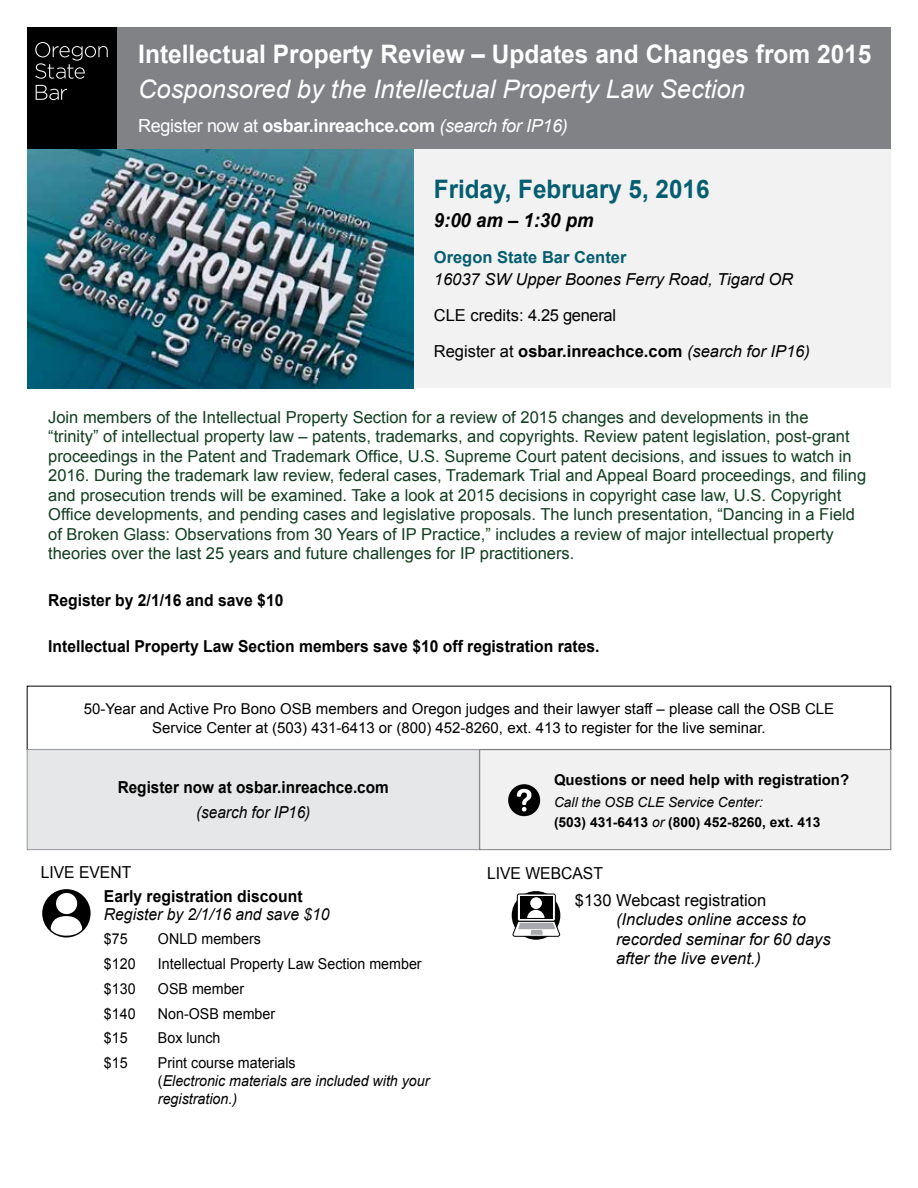
<style>
.page{position:relative;width:918px;height:1188px;background:#fff}
.page>*{position:absolute;margin:0;border:0;box-sizing:border-box;transform-origin:0 0}
.t1{font:700 25.5px/34.5px "Arial";color:#fff;scale:.96 1}
.replay_detail{font:700 25.5px "Arial";color:#055e70;scale:.95 1}
.replay_detail-2{font:italic 700 19.5px "Arial";color:#000;scale:.95 1}
.t2{font:700 18px "Arial";letter-spacing:-.02em;color:#fff}
.Upcoming_seminar_box{font:16.5px/19.5px "Arial";color:#113e1f}
.t3{font:italic 16.5px/19.5px "Arial";color:#000}
.Upcoming_seminar_box-2{font:700 16.5px "Arial";color:#000;scale:.95 1}
.t4{font:italic 16.5px/18px "Arial";color:#000;scale:.95 1}
.Upcoming_seminar_box-3{font:700 16.5px "Arial";color:#000}
.Upcoming_seminar_box-4{font:700 16.5px "Arial";color:#000;scale:.93 1}
.t5{font:16.5px "Arial";color:#000}
.t6{font:16.5px "Arial";color:#000;scale:.95 1}
.t7{font:italic 16.5px "Arial";color:#000;scale:.93 1}
.t8{font:15px/19.5px "Arial";color:#000;text-align:center}
.t9{font:15px "Arial";color:#000;scale:.95 1}
.t10{font:italic 15px/18px "Arial";color:#000;scale:.95 1}
.t11{font:700 14.85px "Arial";color:#000}
.t12{font:700 13.8px/19.5px "Arial";color:#000}
.s1{font-weight:400;font-style:italic}
.s2{font-weight:400}
.s3{font-weight:700;font-style:normal;color:#055e70}
.s4{font-weight:700;font-style:normal}
.s5{font-style:normal}
</style>
<div class="page">
<div style="left:414px;top:149px;width:476px;height:239px;background:#f2f2f2"></div>
<img style="left:27px;top:149px;width:387px;height:239px">
<div style="left:512px;top:891px;width:48px;height:49px;background:#000;border-radius:50%"></div>
<svg style="left:517px;top:894px;width:38px;height:27px"></svg>
<div style="left:517px;top:894px;width:39px;height:28px;border:1px solid #000;border-radius:2px"></div>
<div style="left:520px;top:896px;width:32px;height:23px;background:#000"></div>
<div style="left:530px;top:897px;width:12px;height:12px;background:#fff;border-radius:50%"></div>
<svg style="left:512px;top:910px;width:49px;height:27px"></svg>
<div style="left:27px;top:750px;width:452px;height:100px;background:#e6e7e8"></div>
<div style="left:27px;top:749px;width:453px;height:101px;border:1px solid #939598"></div>
<div style="left:480px;top:749px;width:411px;height:101px;background:#f1f1f2;border:1px solid #808080"></div>
<div style="left:508px;top:784px;width:32px;height:32px;background:#000;border-radius:50%"></div>
<svg style="left:517px;top:789px;width:15px;height:23px"></svg>
<div style="left:42px;top:889px;width:49px;height:49px;background:#000;border-radius:50%"></div>
<div style="left:56px;top:893px;width:21px;height:21px;background:#fff;border-radius:50%"></div>
<svg style="left:49px;top:916px;width:33px;height:20px"></svg>
<div style="left:104px;top:27px;width:787px;height:122px;background:#808285"></div>
<div style="left:27px;top:27px;width:89px;height:122px;background:#000"></div>
<svg style="left:35px;top:42px;width:73px;height:37px"></svg>
<svg style="left:36px;top:85px;width:31px;height:15px"></svg>
<p class="t1" style="left:138px;top:38px;width:765px">Intellectual Property Review – Updates and Changes from 2015<br><span class="s1">Cosponsored by the Intellectual Property Law Section</span></p>
<p class="t2" style="left:138px;top:114px;width:431px"><span class="s2">Register now at</span> osbar.inreachce.com <span class="s1">(search for IP16)</span></p>
<p class="replay_detail" style="left:434px;top:172px;width:292px">Friday, February 5, 2016</p>
<p class="replay_detail-2" style="left:434px;top:207px;width:169px">9:00 am – 1:30 pm</p>
<p class="t3" style="left:434px;top:246px;width:361px;line-height:22.5px"><span class="s3">Oregon State Bar Center<br></span>16037 SW Upper Boones Ferry Road, Tigard OR</p>
<p class="t5" style="left:434px;top:305px;width:184px">CLE credits: 4.25 general</p>
<p class="Upcoming_seminar_box-3" style="left:434px;top:340px;width:377px"><span class="s2">Register at</span> osbar.inreachce.com <span class="s1">(search for IP16)</span></p>
<p class="Upcoming_seminar_box" style="left:48px;top:407px;width:820px">Join members of the Intellectual Property Section for a review of 2015 changes and developments in the<br>“trinity” of intellectual property law – patents, trademarks, and copyrights. Review patent legislation, post-grant proceedings in the Patent and Trademark Office, U.S. Supreme Court patent decisions, and issues to watch in 2016. During the trademark law review, federal cases, Trademark Trial and Appeal Board proceedings, and filing and prosecution trends will be examined. Take a look at 2015 decisions in copyright case law, U.S. Copyright Office developments, and pending cases and legislative proposals. The lunch presentation, “Dancing in a Field of Broken Glass: Observations from 30 Years of IP Practice,” includes a review of major intellectual property theories over the last 25 years and future challenges for IP practitioners.</p>
<p class="Upcoming_seminar_box-2" style="left:48px;top:589px;width:249px">Register by 2/1/16 and save $10</p>
<p class="Upcoming_seminar_box-2" style="left:48px;top:635px;width:582px">Intellectual Property Law Section members save $10 off registration rates.</p>
<p class="t8" style="left:84px;top:699px;width:752px">50-Year and Active Pro Bono OSB members and Oregon judges and their lawyer staff – please call the OSB CLE<br>Service Center at (503) 431-6413 or (800) 452-8260, ext. 413 to register for the live seminar.</p>
<p class="Upcoming_seminar_box-4" style="left:118px;top:776px;width:293px">Register now at osbar.inreachce.com</p>
<p class="t7" style="left:196px;top:802px;width:124px">(search for IP16)</p>
<p class="t6" style="left:41px;top:862px;width:97px">LIVE EVENT</p>
<p class="t4" style="left:104px;top:887px;width:239px"><span class="s4">Early registration discount<br></span>Register by 2/1/16 and save $10</p>
<p class="t9" style="left:104px;top:929px;width:27px">$75</p>
<p class="t9" style="left:158px;top:929px;width:110px">ONLD members</p>
<p class="t9" style="left:104px;top:954px;width:35px">$120</p>
<p class="t9" style="left:158px;top:954px;width:279px">Intellectual Property Law Section member</p>
<p class="t9" style="left:104px;top:979px;width:35px">$130</p>
<p class="t9" style="left:158px;top:979px;width:92px">OSB member</p>
<p class="t9" style="left:104px;top:1004px;width:35px">$140</p>
<p class="t9" style="left:158px;top:1004px;width:125px">Non-OSB member</p>
<p class="t9" style="left:104px;top:1028px;width:27px">$15</p>
<p class="t9" style="left:158px;top:1028px;width:67px">Box lunch</p>
<p class="t9" style="left:104px;top:1053px;width:27px">$15</p>
<p class="t10" style="left:158px;top:1054px;width:287px"><span class="s5">Print course materials<br>(</span>Electronic materials are included with your registration.)</p>
<p class="t11" style="left:554px;top:770px;width:297px">Questions or need help with registration?</p>
<p class="t12" style="left:554px;top:793px;width:268px"><span class="s1">Call the OSB CLE Service Center:<br></span>(503) 431-6413 <span class="s1">or</span> (800) 452-8260, ext. 413</p>
<p class="t6" style="left:487px;top:863px;width:123px">LIVE WEBCAST</p>
<p class="t3" style="left:616px;top:890px;width:216px;text-indent:-41px"><span class="s5">$130 Webcast registration </span>(Includes online access to recorded seminar for 60 days after the live event.)</p>
</div>
